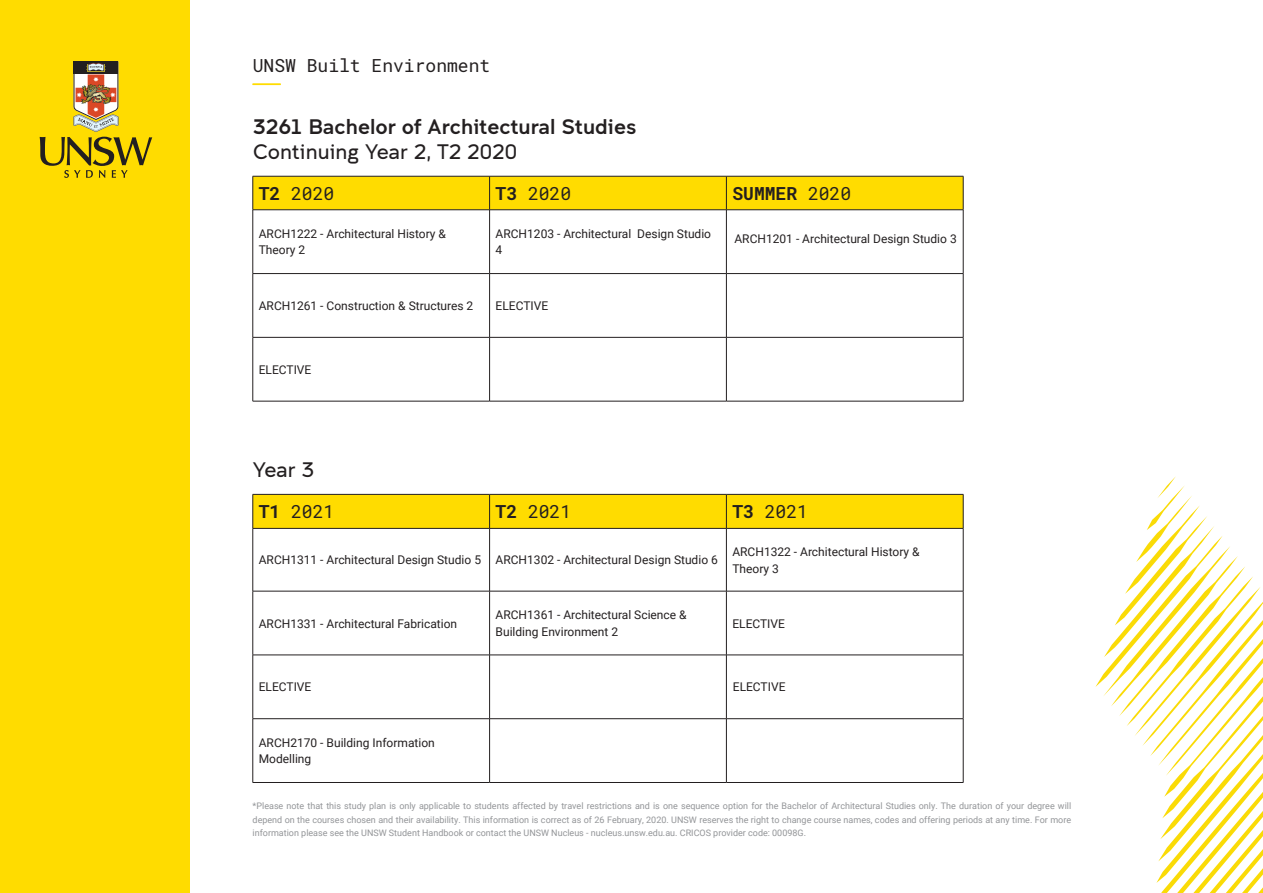
<style>
.page{position:relative;width:1263px;height:893px;background:#fff}
.page>*{position:absolute;margin:0;border:0;box-sizing:border-box;transform-origin:0 0}
.t1{font:21px/25.2px "Clancy";color:#231f20}
.t2{font:300 21px "Clancy";color:#231f20}
.t3{font:18px "Roboto Mono";color:#231f20}
.t4{font:700 18px "Roboto Mono";color:#231f20}
.t5{font:12px/16.5px "Roboto";color:#231f20}
.t6{font:9px/13.5px "Roboto";color:#939598;text-align:justify}
.s1{font-weight:300}
.s2{font-weight:700}
.s3{font-weight:400}
</style>
<div class="page">
<div style="left:0;top:0;width:189px;height:893px;background:#ffdc00"></div>
<svg style="left:40px;top:61px;width:112px;height:117px"></svg>
<svg style="left:1095px;top:476px;width:168px;height:417px"></svg>
<div style="left:253px;top:177px;width:710px;height:33px;background:#ffdc00"></div>
<hr style="left:253px;top:176px;width:237px;height:1px;background:#231f20">
<hr style="left:252px;top:176px;width:1px;height:34px;background:#231f20">
<hr style="left:490px;top:176px;width:236px;height:1px;background:#231f20">
<hr style="left:489px;top:176px;width:1px;height:34px;background:#231f20">
<hr style="left:726px;top:176px;width:237px;height:1px;background:#231f20">
<hr style="left:726px;top:176px;width:1px;height:34px;background:#231f20">
<hr style="left:963px;top:176px;width:1px;height:34px;background:#231f20">
<hr style="left:253px;top:210px;width:237px;height:1px;background:#231f20">
<hr style="left:252px;top:210px;width:1px;height:63px;background:#231f20">
<hr style="left:490px;top:210px;width:236px;height:1px;background:#231f20">
<hr style="left:489px;top:210px;width:1px;height:63px;background:#231f20">
<hr style="left:726px;top:210px;width:237px;height:1px;background:#231f20">
<hr style="left:726px;top:210px;width:1px;height:63px;background:#231f20">
<hr style="left:963px;top:210px;width:1px;height:63px;background:#231f20">
<hr style="left:253px;top:273px;width:237px;height:1px;background:#231f20">
<hr style="left:252px;top:274px;width:1px;height:63px;background:#231f20">
<hr style="left:490px;top:273px;width:236px;height:1px;background:#231f20">
<hr style="left:489px;top:274px;width:1px;height:63px;background:#231f20">
<hr style="left:726px;top:273px;width:237px;height:1px;background:#231f20">
<hr style="left:726px;top:274px;width:1px;height:63px;background:#231f20">
<hr style="left:963px;top:274px;width:1px;height:63px;background:#231f20">
<hr style="left:253px;top:337px;width:237px;height:1px;background:#231f20">
<hr style="left:252px;top:338px;width:1px;height:63px;background:#231f20">
<hr style="left:490px;top:337px;width:236px;height:1px;background:#231f20">
<hr style="left:489px;top:338px;width:1px;height:63px;background:#231f20">
<hr style="left:726px;top:337px;width:237px;height:1px;background:#231f20">
<hr style="left:726px;top:338px;width:1px;height:63px;background:#231f20">
<hr style="left:963px;top:338px;width:1px;height:63px;background:#231f20">
<hr style="left:253px;top:401px;width:237px;height:1px;background:#231f20">
<hr style="left:490px;top:401px;width:236px;height:1px;background:#231f20">
<hr style="left:726px;top:401px;width:237px;height:1px;background:#231f20">
<div style="left:253px;top:495px;width:710px;height:33px;background:#ffdc00"></div>
<hr style="left:253px;top:494px;width:237px;height:1px;background:#231f20">
<hr style="left:252px;top:495px;width:1px;height:33px;background:#231f20">
<hr style="left:490px;top:494px;width:236px;height:1px;background:#231f20">
<hr style="left:489px;top:495px;width:1px;height:33px;background:#231f20">
<hr style="left:726px;top:494px;width:237px;height:1px;background:#231f20">
<hr style="left:726px;top:495px;width:1px;height:33px;background:#231f20">
<hr style="left:963px;top:495px;width:1px;height:33px;background:#231f20">
<hr style="left:253px;top:528px;width:237px;height:1px;background:#231f20">
<hr style="left:252px;top:529px;width:1px;height:62px;background:#231f20">
<hr style="left:490px;top:528px;width:236px;height:1px;background:#231f20">
<hr style="left:489px;top:529px;width:1px;height:62px;background:#231f20">
<hr style="left:726px;top:528px;width:237px;height:1px;background:#231f20">
<hr style="left:726px;top:529px;width:1px;height:62px;background:#231f20">
<hr style="left:963px;top:529px;width:1px;height:62px;background:#231f20">
<hr style="left:253px;top:591px;width:237px;height:1px;background:#231f20">
<hr style="left:252px;top:591px;width:1px;height:64px;background:#231f20">
<hr style="left:490px;top:591px;width:236px;height:1px;background:#231f20">
<hr style="left:489px;top:591px;width:1px;height:64px;background:#231f20">
<hr style="left:726px;top:591px;width:237px;height:1px;background:#231f20">
<hr style="left:726px;top:591px;width:1px;height:64px;background:#231f20">
<hr style="left:963px;top:591px;width:1px;height:64px;background:#231f20">
<hr style="left:253px;top:655px;width:237px;height:1px;background:#231f20">
<hr style="left:252px;top:655px;width:1px;height:63px;background:#231f20">
<hr style="left:490px;top:655px;width:236px;height:1px;background:#231f20">
<hr style="left:489px;top:655px;width:1px;height:63px;background:#231f20">
<hr style="left:726px;top:655px;width:237px;height:1px;background:#231f20">
<hr style="left:726px;top:655px;width:1px;height:63px;background:#231f20">
<hr style="left:963px;top:655px;width:1px;height:63px;background:#231f20">
<hr style="left:253px;top:718px;width:237px;height:1px;background:#231f20">
<hr style="left:252px;top:719px;width:1px;height:63px;background:#231f20">
<hr style="left:490px;top:718px;width:236px;height:1px;background:#231f20">
<hr style="left:489px;top:719px;width:1px;height:63px;background:#231f20">
<hr style="left:726px;top:718px;width:237px;height:1px;background:#231f20">
<hr style="left:726px;top:719px;width:1px;height:63px;background:#231f20">
<hr style="left:963px;top:719px;width:1px;height:63px;background:#231f20">
<hr style="left:253px;top:782px;width:237px;height:1px;background:#231f20">
<hr style="left:490px;top:782px;width:236px;height:1px;background:#231f20">
<hr style="left:726px;top:782px;width:237px;height:1px;background:#231f20">
<svg style="left:253px;top:84px;width:28px;height:1px"></svg>
<p class="t3" style="left:253px;top:53px;width:239px">UNSW Built Environment</p>
<p class="t1" style="left:253px;top:114px;width:385px">3261 Bachelor of Architectural Studies<br><span class="s1">Continuing Year 2, T2 2020</span></p>
<p class="t3" style="left:259px;top:181px;width:77px"><span class="s2">T2</span> 2020</p>
<p class="t3" style="left:496px;top:181px;width:77px"><span class="s2">T3</span> 2020</p>
<p class="t4" style="left:732px;top:180px;width:120px">SUMMER <span class="s3">2020</span></p>
<p class="t5" style="left:259px;top:225px;width:189px">ARCH1222 - Architectural History &amp;<br>Theory 2</p>
<p class="t5" style="left:496px;top:225px;width:217px">ARCH1203 - Architectural Design Studio<br>4</p>
<p class="t5" style="left:734px;top:230px;width:224px">ARCH1201 - Architectural Design Studio 3</p>
<p class="t5" style="left:259px;top:297px;width:216px">ARCH1261 - Construction &amp; Structures 2</p>
<p class="t5" style="left:496px;top:297px;width:54px">ELECTIVE</p>
<p class="t5" style="left:259px;top:361px;width:54px">ELECTIVE</p>
<p class="t2" style="left:253px;top:458px;width:63px">Year 3</p>
<p class="t3" style="left:259px;top:499px;width:77px"><span class="s2">T1</span> 2021</p>
<p class="t3" style="left:496px;top:499px;width:77px"><span class="s2">T2</span> 2021</p>
<p class="t3" style="left:732px;top:499px;width:77px"><span class="s2">T3</span> 2021</p>
<p class="t5" style="left:259px;top:551px;width:224px">ARCH1311 - Architectural Design Studio 5</p>
<p class="t5" style="left:496px;top:551px;width:224px">ARCH1302 - Architectural Design Studio 6</p>
<p class="t5" style="left:732px;top:543px;width:189px">ARCH1322 - Architectural History &amp;<br>Theory 3</p>
<p class="t5" style="left:259px;top:615px;width:200px">ARCH1331 - Architectural Fabrication</p>
<p class="t5" style="left:259px;top:678px;width:54px">ELECTIVE</p>
<p class="t5" style="left:496px;top:606px;width:193px">ARCH1361 - Architectural Science &amp;</p>
<p class="t5" style="left:496px;top:623px;width:124px">Building Environment 2</p>
<p class="t5" style="left:732px;top:615px;width:54px">ELECTIVE</p>
<p class="t5" style="left:733px;top:678px;width:54px">ELECTIVE</p>
<p class="t5" style="left:259px;top:734px;width:178px">ARCH2170 - Building Information</p>
<p class="t5" style="left:259px;top:750px;width:54px">Modelling</p>
<p class="t6" style="left:253px;top:799px;width:820px">*Please note that this study plan is only applicable to students affected by travel restrictions and is one sequence option for the Bachelor of Architectural Studies only. The duration of your degree will depend on the courses chosen and their availability. This information is correct as of 26 February, 2020. UNSW reserves the right to change course names, codes and offering periods at any time. For more information please see the UNSW Student Handbook or contact the UNSW Nucleus - nucleus.unsw.edu.au. CRICOS provider code: 00098G.</p>
</div>
